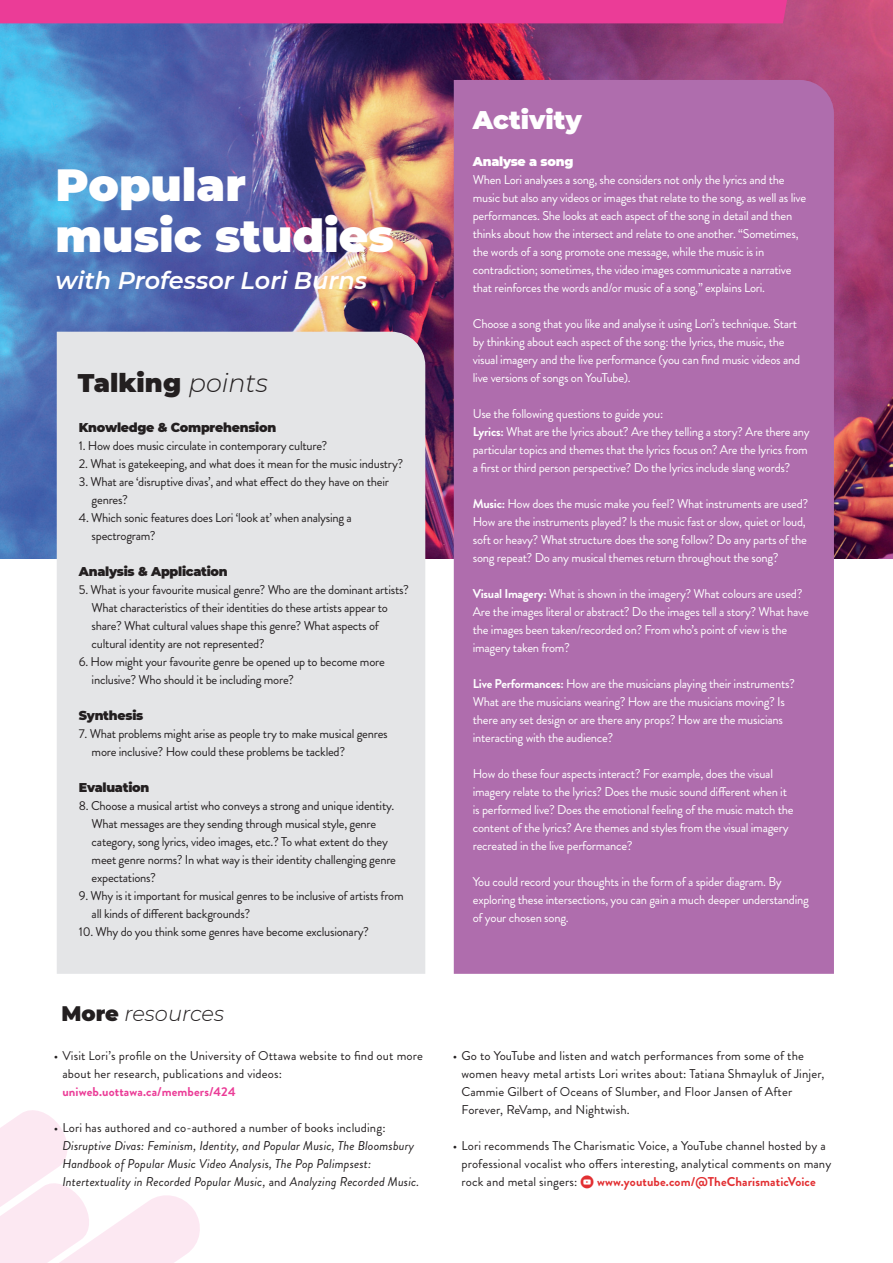
<style>
.page{position:relative;width:893px;height:1263px;background:#fff}
.page>*{position:absolute;margin:0;border:0;box-sizing:border-box;transform-origin:0 0}
.t1{font:900 45px "Montserrat";color:#fff}
.t2{font:900 25.5px "Montserrat";color:#231f20}
.t3{font:900 25.5px "Montserrat";color:#fff}
.t4{font:italic 600 24px "Montserrat";color:#fff}
.t5{font:italic 300 21px "Montserrat";color:#231f20}
.t6{font:12.75px/18px "Brandon Grotesque";letter-spacing:-.02em;color:#fff}
.t7{font:12.75px/18px "Brandon Grotesque";letter-spacing:-.02em;color:#231f20}
.t8{font:12.75px/18px "Brandon Grotesque";letter-spacing:.01em;color:#231f20}
.t9{font:italic 12.75px/18px "Brandon Grotesque";letter-spacing:.01em;color:#231f20}
.t10{font:900 12.75px "Montserrat";letter-spacing:-.02em;color:#231f20}
.t11{font:900 12.75px "Montserrat";letter-spacing:-.02em;color:#fff}
.s1{font-weight:300;font-style:italic}
.s2{font-weight:900;font-style:normal}
.s3{font-weight:700;color:#eb3c97}
.s4{font-style:normal}
.s5{font-weight:700}
.s6{font-family:"Social Media Circled";color:#e22f32}
.s7{font-weight:700;color:#e22f32}
</style>
<div class="page">
<img style="left:0;top:0;width:893px;height:558px">
<svg style="left:0;top:1110px;width:200px;height:153px"></svg>
<div style="left:57px;top:332px;width:368px;height:642px;background:#e4e5e7"></div>
<div style="left:454px;top:80px;width:380px;height:894px;background:#af6dad"></div>
<div style="left:0;top:0;width:787px;height:23px;background:#eb3c97"></div>
<p class="t1" style="left:56px;top:151px;width:192px">Popular</p>
<p class="t1" style="left:56px;top:202px;width:340px">music studies</p>
<p class="t4" style="left:56px;top:264px;width:313px">with Professor Lori Burns</p>
<p class="t2" style="left:78px;top:364px;width:192px">Talking <span class="s1">points</span></p>
<p class="t10" style="left:79px;top:418px;width:199px">Knowledge &amp; Comprehension</p>
<p class="t7" style="left:79px;top:437px;width:250px">1. How does music circulate in contemporary culture?</p>
<p class="t7" style="left:79px;top:455px;width:326px">2. What is gatekeeping, and what does it mean for the music industry?</p>
<p class="t7" style="left:79px;top:473px;width:312px">3. What are ‘disruptive divas’, and what effect do they have on their</p>
<p class="t7" style="left:92px;top:491px;width:38px">genres?</p>
<p class="t7" style="left:79px;top:509px;width:274px">4. Which sonic features does Lori ‘look at’ when analysing a</p>
<p class="t7" style="left:92px;top:527px;width:66px">spectrogram?</p>
<p class="t10" style="left:79px;top:562px;width:150px">Analysis &amp; Application</p>
<p class="t7" style="left:79px;top:581px;width:331px">5. What is your favourite musical genre? Who are the dominant artists?</p>
<p class="t7" style="left:92px;top:599px;width:298px">What characteristics of their identities do these artists appear to share? What cultural values shape this genre? What aspects of cultural identity are not represented?</p>
<p class="t7" style="left:79px;top:653px;width:307px">6. How might your favourite genre be opened up to become more</p>
<p class="t7" style="left:92px;top:671px;width:204px">inclusive? Who should it be including more?</p>
<p class="t10" style="left:79px;top:706px;width:66px">Synthesis</p>
<p class="t7" style="left:79px;top:725px;width:310px">7. What problems might arise as people try to make musical genres</p>
<p class="t7" style="left:92px;top:743px;width:255px">more inclusive? How could these problems be tackled?</p>
<p class="t10" style="left:79px;top:778px;width:72px">Evaluation</p>
<p class="t7" style="left:79px;top:797px;width:317px">8. Choose a musical artist who conveys a strong and unique identity.</p>
<p class="t7" style="left:92px;top:815px;width:286px">What messages are they sending through musical style, genre</p>
<p class="t7" style="left:92px;top:833px;width:306px">category, song lyrics, video images, etc.? To what extent do they meet genre norms? In what way is their identity challenging genre expectations?</p>
<p class="t7" style="left:79px;top:887px;width:326px">9. Why is it important for musical genres to be inclusive of artists from</p>
<p class="t7" style="left:92px;top:905px;width:160px">all kinds of different backgrounds?</p>
<p class="t7" style="left:79px;top:923px;width:292px">10. Why do you think some genres have become exclusionary?</p>
<p class="t5" style="left:61px;top:999px;width:164px"><span class="s2">More</span> resources</p>
<p class="t8" style="left:62px;top:1047px;width:362px;text-indent:-9px">• Visit Lori’s profile on the University of Ottawa website to find out more about her research, publications and videos: <span class="s3">uniweb.uottawa.ca/members/424</span></p>
<p class="t9" style="left:62px;top:1119px;width:358px;text-indent:-9px"><span class="s4">• Lori has authored and co-authored a number of books including:<br></span>Disruptive Divas: Feminism, Identity, and Popular Music, The Bloomsbury Handbook of Popular Music Video Analysis, The Pop Palimpsest:<br>Intertextuality in Recorded Popular Music, <span class="s4">and</span> Analyzing Recorded Music.</p>
<p class="t3" style="left:473px;top:100px;width:111px">Activity</p>
<p class="t11" style="left:473px;top:152px;width:102px">Analyse a song</p>
<p class="t6" style="left:473px;top:171px;width:335px">When Lori analyses a song, she considers not only the lyrics and the music but also any videos or images that relate to the song, as well as live performances. She looks at each aspect of the song in detail and then thinks about how the intersect and relate to one another. “Sometimes, the words of a song promote one message, while the music is in contradiction; sometimes, the video images communicate a narrative that reinforces the words and/or music of a song,” explains Lori.</p>
<p class="t6" style="left:473px;top:315px;width:329px">Choose a song that you like and analyse it using Lori’s technique. Start by thinking about each aspect of the song: the lyrics, the music, the visual imagery and the live performance (you can find music videos and live versions of songs on YouTube).</p>
<p class="t6" style="left:473px;top:405px;width:192px">Use the following questions to guide you:</p>
<p class="t6" style="left:473px;top:423px;width:338px"><span class="s5">Lyrics:</span> What are the lyrics about? Are they telling a story? Are there any particular topics and themes that the lyrics focus on? Are the lyrics from a first or third person perspective? Do the lyrics include slang words?</p>
<p class="t6" style="left:473px;top:495px;width:337px"><span class="s5">Music:</span> How does the music make you feel? What instruments are used?<br>How are the instruments played? Is the music fast or slow, quiet or loud, soft or heavy? What structure does the song follow? Do any parts of the song repeat? Do any musical themes return throughout the song?</p>
<p class="t6" style="left:473px;top:585px;width:338px"><span class="s5">Visual Imagery:</span> What is shown in the imagery? What colours are used?<br>Are the images literal or abstract? Do the images tell a story? What have the images been taken/recorded on? From who’s point of view is the imagery taken from?</p>
<p class="t6" style="left:473px;top:675px;width:324px"><span class="s5">Live Performances:</span> How are the musicians playing their instruments?<br>What are the musicians wearing? How are the musicians moving? Is there any set design or are there any props? How are the musicians interacting with the audience?</p>
<p class="t6" style="left:473px;top:765px;width:322px">How do these four aspects interact? For example, does the visual imagery relate to the lyrics? Does the music sound different when it is performed live? Does the emotional feeling of the music match the content of the lyrics? Are themes and styles from the visual imagery recreated in the live performance?</p>
<p class="t6" style="left:473px;top:873px;width:338px">You could record your thoughts in the form of a spider diagram. By exploring these intersections, you can gain a much deeper understanding of your chosen song.</p>
<p class="t8" style="left:461px;top:1047px;width:364px;text-indent:-9px">• Go to YouTube and listen and watch performances from some of the women heavy metal artists Lori writes about: Tatiana Shmayluk of Jinjer, Cammie Gilbert of Oceans of Slumber, and Floor Jansen of After Forever, ReVamp, and Nightwish.</p>
<p class="t8" style="left:461px;top:1137px;width:371px;text-indent:-9px">• Lori recommends The Charismatic Voice, a YouTube channel hosted by a professional vocalist who offers interesting, analytical comments on many rock and metal singers: <span class="s6">M</span> <span class="s7">www.youtube.com/@TheCharismaticVoice</span></p>
</div>
